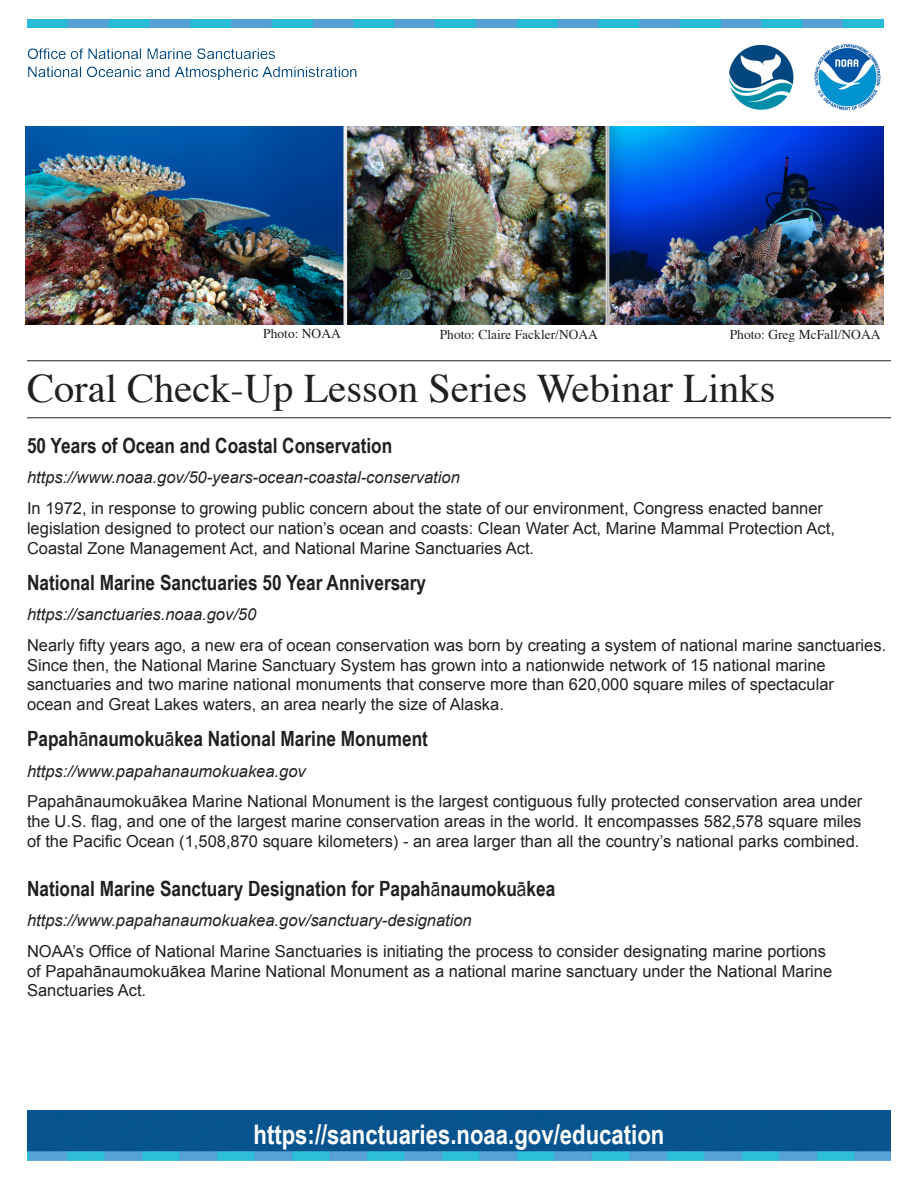
<style>
.page{position:relative;width:918px;height:1188px;background:#fff}
.page>*{position:absolute;margin:0;border:0;box-sizing:border-box;transform-origin:0 0}
.t1{font:40.5px "Times";color:#231f20}
.t2{font:700 27px "Arial Narrow";color:#fff}
.t3{font:700 21px "Arial Narrow";color:#231f20}
.t4{font:16.5px/19.8px "Arial";color:#231f20}
.t5{font:italic 16.5px "Arial";color:#231f20}
.t6{font:13.5px "Times";color:#231f20}
.s1{font-weight:400}
</style>
<div class="page">
<hr style="left:27px;top:360px;width:864px;height:1px;background:#231f20">
<hr style="left:27px;top:417px;width:864px;height:1px;background:#231f20">
<img style="left:27px;top:1110px;width:864px;height:51px">
<img style="left:27px;top:19px;width:856px;height:108px">
<img style="left:26px;top:127px;width:857px;height:197px">
<p class="t6" style="left:263px;top:321px;width:79px">Photo: NOAA</p>
<p class="t6" style="left:440px;top:322px;width:160px">Photo: Claire Fackler/NOAA</p>
<p class="t6" style="left:730px;top:322px;width:152px">Photo: Greg McFall/NOAA</p>
<p class="t1" style="left:27px;top:350px;width:750px">Coral Check-Up Lesson Series Webinar Links</p>
<p class="t3" style="left:27px;top:433px;width:367px">50 Years of Ocean and Coastal Conservation</p>
<p class="t5" style="left:27px;top:467px;width:434px">https://www.noaa.gov/50-years-ocean-coastal-conservation</p>
<p class="t4" style="left:27px;top:499px;width:810px">In 1972, in response to growing public concern about the state of our environment, Congress enacted banner legislation designed to protect our nation’s ocean and coasts: Clean Water Act, Marine Mammal Protection Act,<br>Coastal Zone Management Act, and National Marine Sanctuaries Act.</p>
<p class="t3" style="left:27px;top:570px;width:401px">National Marine Sanctuaries 50 Year Anniversary</p>
<p class="t5" style="left:27px;top:604px;width:231px">https://sanctuaries.noaa.gov/50</p>
<p class="t4" style="left:27px;top:635px;width:861px">Nearly fifty years ago, a new era of ocean conservation was born by creating a system of national marine sanctuaries.<br>Since then, the National Marine Sanctuary System has grown into a nationwide network of 15 national marine sanctuaries and two marine national monuments that conserve more than 620,000 square miles of spectacular<br>ocean and Great Lakes waters, an area nearly the size of Alaska.</p>
<p class="t3" style="left:27px;top:727px;width:402px">Papah<span class="s1">ā</span>naumoku<span class="s1">ā</span>kea National Marine Monument</p>
<p class="t5" style="left:27px;top:760px;width:280px">https://www.papahanaumokuakea.gov</p>
<p class="t4" style="left:27px;top:792px;width:837px;text-align:justify">Papahānaumokuākea Marine National Monument is the largest contiguous fully protected conservation area under the U.S. flag, and one of the largest marine conservation areas in the world. It encompasses 582,578 square miles of the Pacific Ocean (1,508,870 square kilometers) - an area larger than all the country’s national parks combined.</p>
<p class="t3" style="left:27px;top:876px;width:530px">National Marine Sanctuary Designation for Papah<span class="s1">ā</span>naumoku<span class="s1">ā</span>kea</p>
<p class="t5" style="left:27px;top:910px;width:446px">https://www.papahanaumokuakea.gov/sanctuary-designation</p>
<p class="t4" style="left:27px;top:941px;width:807px">NOAA’s Office of National Marine Sanctuaries is initiating the process to consider designating marine portions of Papahānaumokuākea Marine National Monument as a national marine sanctuary under the National Marine<br>Sanctuaries Act.</p>
<p class="t2" style="left:254px;top:1119px;width:412px">https://sanctuaries.noaa.gov/education</p>
</div>
